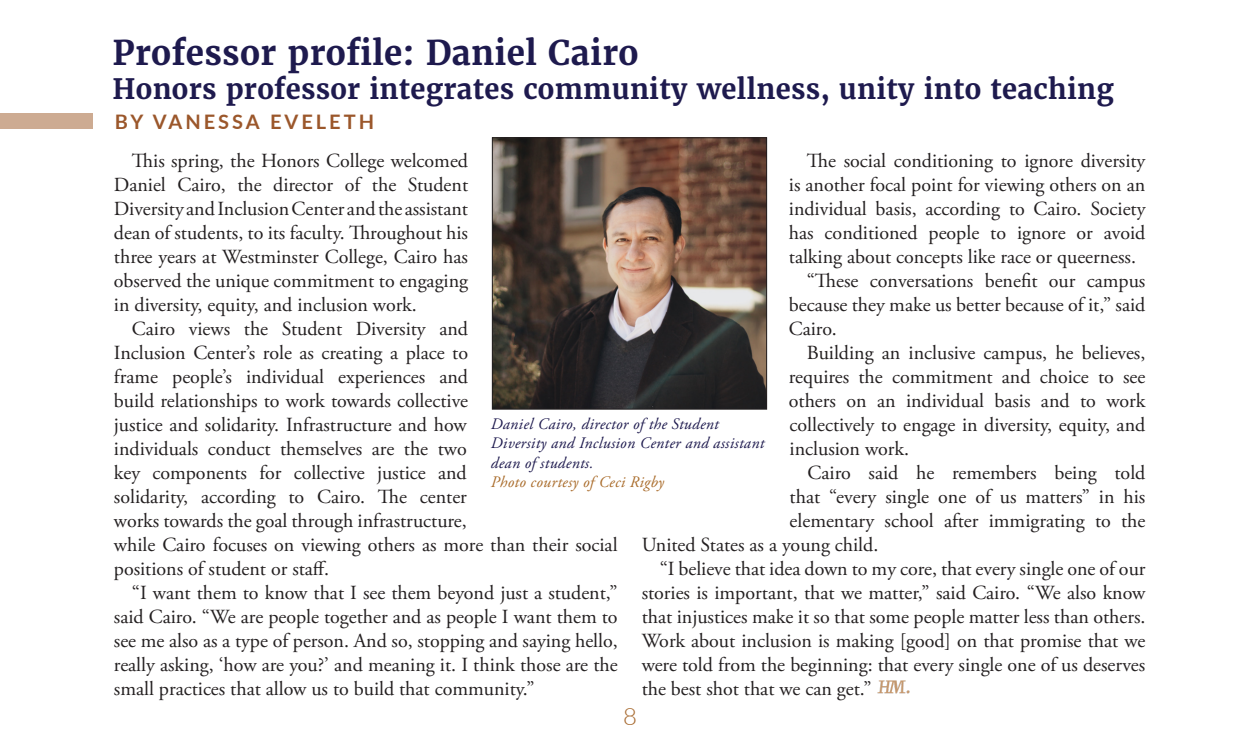
<style>
.page{position:relative;width:1260px;height:754px;background:#fff}
.page>*{position:absolute;margin:0;border:0;box-sizing:border-box;transform-origin:0 0}
.t1{font:700 34px "Merriweather";letter-spacing:.01em;color:#1e1a4e}
.t2{font:700 28px "Merriweather";letter-spacing:.01em;color:#1e1a4e}
.t3{font:300 24px "Lato";color:#a86b31}
.Paragraph_Style_1{font:20px/24px "Adobe Garamond Pro";color:#231f20;text-align:justify}
.t4{font:700 20px "Lato";letter-spacing:.15em;color:#9b572b}
.t5{font:italic 16px/19.2px "Adobe Garamond Pro";letter-spacing:.02em;color:#1e1a4e}
.t6{font:italic 16px "Adobe Garamond Pro";letter-spacing:.02em;color:#a96b2a}
</style>
<div class="page">
<img style="left:877px;top:680px;width:33px;height:14px">
<div style="left:0;top:114px;width:93px;height:15px;background:#cdab92"></div>
<img style="left:494px;top:140px;width:271px;height:267px">
<div style="left:492px;top:138px;width:275px;height:271px;border:1px solid #231f20"></div>
<p class="t1" style="left:112px;top:31px;width:528px">Professor profile: Daniel Cairo</p>
<p class="t2" style="left:112px;top:71px;width:1003px">Honors professor integrates community wellness, unity into teaching</p>
<p class="t4" style="left:115px;top:107px;width:261px">BY VANESSA EVELETH</p>
<p class="Paragraph_Style_1" style="left:114px;top:149px;width:356px;text-indent:18px">This spring, the Honors College welcomed Daniel Cairo, the director of the Student Diversity and Inclusion Center and the assistant dean of students, to its faculty. Throughout his three years at Westminster College, Cairo has observed the unique commitment to engaging in diversity, equity, and inclusion work.</p>
<p class="Paragraph_Style_1" style="left:114px;top:317px;width:505px;text-align:left;text-indent:18px">Cairo views the Student Diversity and<br>Inclusion Center’s role as creating a place to<br>frame people’s individual experiences and<br>build relationships to work towards collective<br>justice and solidarity. Infrastructure and how<br>individuals conduct themselves are the two<br>key components for collective justice and<br>solidarity, according to Cairo. The center<br>works towards the goal through infrastructure,<br>while Cairo focuses on viewing others as more than their social positions of student or staff.</p>
<p class="Paragraph_Style_1" style="left:114px;top:581px;width:505px;text-indent:18px">“I want them to know that I see them beyond just a student,” said Cairo. “We are people together and as people I want them to see me also as a type of person. And so, stopping and saying hello, really asking, ‘how are you?’ and meaning it. I think those are the small practices that allow us to build that community.”</p>
<p class="Paragraph_Style_1" style="left:789px;top:149px;width:358px;text-indent:18px">The social conditioning to ignore diversity is another focal point for viewing others on an individual basis, according to Cairo. Society has conditioned people to ignore or avoid talking about concepts like race or queerness.</p>
<p class="Paragraph_Style_1" style="left:789px;top:269px;width:358px;text-indent:18px">“These conversations benefit our campus because they make us better because of it,” said Cairo.</p>
<p class="Paragraph_Style_1" style="left:789px;top:341px;width:358px;text-indent:18px">Building an inclusive campus, he believes, requires the commitment and choice to see others on an individual basis and to work collectively to engage in diversity, equity, and inclusion work.</p>
<p class="Paragraph_Style_1" style="left:808px;top:461px;width:339px">Cairo said he remembers being told</p>
<p class="Paragraph_Style_1" style="left:790px;top:485px;width:357px">that “every single one of us matters” in his</p>
<p class="Paragraph_Style_1" style="left:790px;top:509px;width:357px">elementary school after immigrating to the</p>
<p class="Paragraph_Style_1" style="left:642px;top:533px;width:238px">United States as a young child.</p>
<p class="Paragraph_Style_1" style="left:642px;top:557px;width:505px;text-indent:18px">“I believe that idea down to my core, that every single one of our stories is important, that we matter,” said Cairo. “We also know that injustices make it so that some people matter less than others.<br>Work about inclusion is making [good] on that promise that we were told from the beginning: that every single one of us deserves the best shot that we can get.”</p>
<p class="t5" style="left:491px;top:415px;width:275px">Daniel Cairo, director of the Student<br>Diversity and Inclusion Center and assistant dean of students.</p>
<p class="t6" style="left:491px;top:472px;width:175px">Photo courtesy of Ceci Rigby</p>
<p class="t3" style="left:623px;top:700px;width:15px">8</p>
</div>
